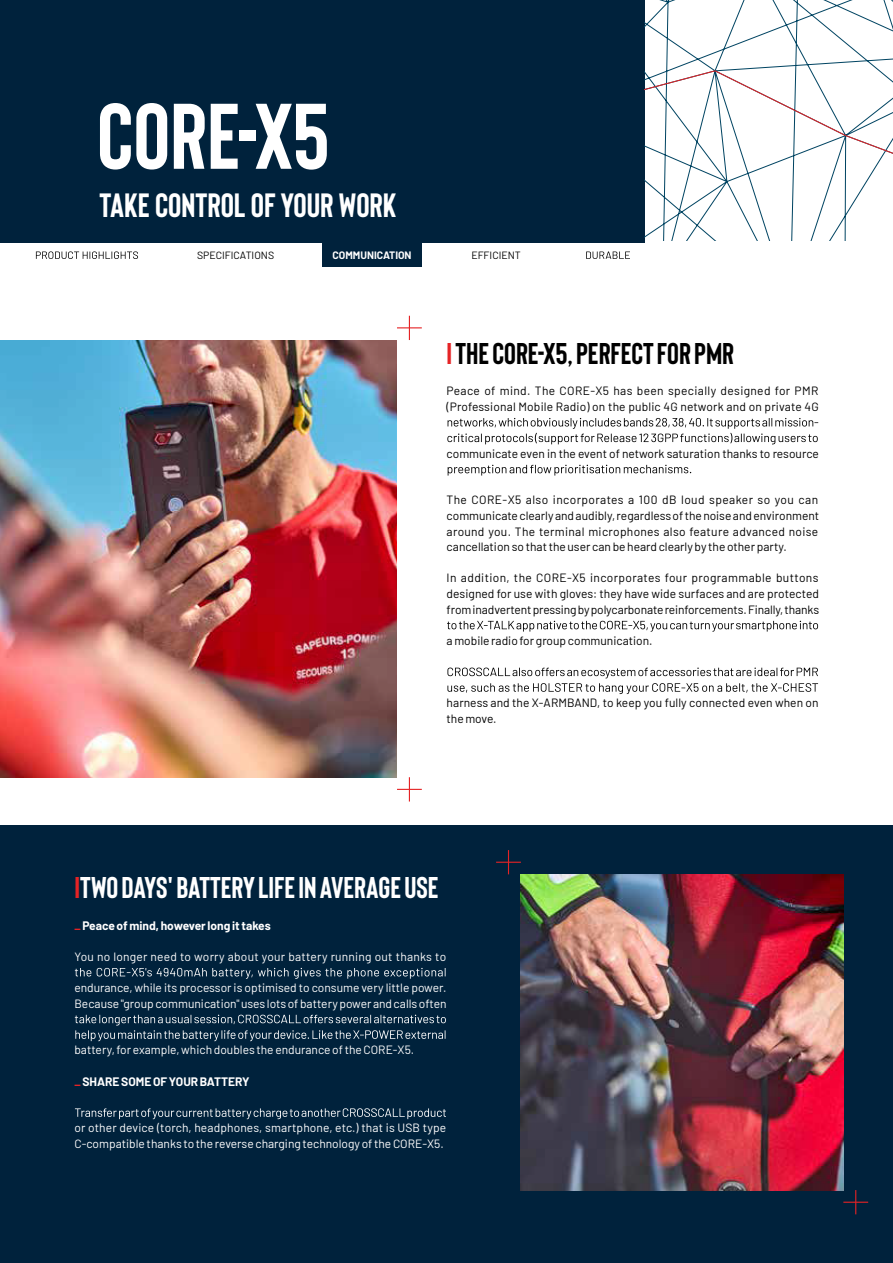
<style>
.page{position:relative;width:893px;height:1263px;background:#fff}
.page>*{position:absolute;margin:0;border:0;box-sizing:border-box;transform-origin:0 0}
.t1{font:700 92.85px "Bison";color:#fff}
.t2{font:700 33.6px "Bison";color:#fff}
.t3{font:700 30px "Bison";color:#fff}
.t4{font:700 30px "Bison";color:#000}
.t5{font:12px/15.6px "Barlow";color:#000}
.t6{font:12px/15.6px "Barlow";color:#fff}
.t7{font:12px "Barlow";letter-spacing:.02em;color:#fff}
.t8{font:700 12px "Barlow";color:#fff}
.t9{font:10.5px "Barlow";color:#000}
.t10{font:700 10.5px "Barlow";color:#fff}
.s1{color:#e52325}
</style>
<div class="page">
<div style="left:0;top:826px;width:893px;height:437px;background:#00223c"></div>
<svg style="left:447px;top:418px;width:371px;height:26px"></svg>
<svg style="left:448px;top:465px;width:243px;height:11px"></svg>
<svg style="left:447px;top:621px;width:371px;height:11px"></svg>
<svg style="left:447px;top:667px;width:371px;height:27px"></svg>
<svg style="left:75px;top:968px;width:371px;height:11px"></svg>
<svg style="left:75px;top:1015px;width:371px;height:26px"></svg>
<svg style="left:75px;top:1108px;width:371px;height:11px"></svg>
<img style="left:0;top:340px;width:397px;height:437px">
<svg style="left:397px;top:316px;width:25px;height:24px"></svg>
<svg style="left:397px;top:777px;width:25px;height:24px"></svg>
<div style="left:0;top:0;width:645px;height:243px;background:#00223c"></div>
<div style="left:322px;top:243px;width:100px;height:24px;background:#00223c"></div>
<svg style="left:36px;top:251px;width:102px;height:8px"></svg>
<svg style="left:586px;top:251px;width:44px;height:8px"></svg>
<img style="left:521px;top:874px;width:322px;height:316px">
<svg style="left:651px;top:0;width:242px;height:19px"></svg>
<svg style="left:645px;top:19px;width:248px;height:221px"></svg>
<svg style="left:496px;top:850px;width:25px;height:24px"></svg>
<svg style="left:843px;top:1190px;width:25px;height:24px"></svg>
<h1 class="t1" style="left:97px;top:78px;width:234px">CORE-X5</h1>
<h2 class="t2" style="left:100px;top:184px;width:298px">TAKE CONTROL OF YOUR WORK</h2>
<p class="t9" style="left:197px;top:247px;width:78px">SPECIFICATIONS</p>
<p class="t10" style="left:333px;top:247px;width:81px">COMMUNICATION</p>
<p class="t9" style="left:471px;top:247px;width:51px">EFFICIENT</p>
<h3 class="t4" style="left:447px;top:335px;width:289px"><span class="s1">I</span>THECORE-X5,PERFECTFORPMR</h3>
<p class="t5" style="left:447px;top:382px;width:374px">Peace of mind. The CORE-X5 has been specially designed for PMR (Professional Mobile Radio) on the public 4G network and on private 4G</p>
<p class="t5" style="left:447px;top:445px;width:374px">communicate even in the event of network saturation thanks to resource</p>
<p class="t5" style="left:447px;top:491px;width:374px;text-align:justify">The CORE-X5 also incorporates a 100 dB loud speaker so you can communicateclearlyandaudibly,regardlessofthenoiseandenvironment around you. The terminal microphones also feature advanced noise cancellation so thatthe user can be heard clearly by the other party.</p>
<p class="t5" style="left:447px;top:569px;width:374px;text-align:justify">In addition, the CORE-X5 incorporates four programmable buttons designed for use with gloves: they have wide surfaces and are protected frominadvertentpressingbypolycarbonatereinforcements.Finally,thanks</p>
<p class="t5" style="left:447px;top:632px;width:207px">a mobile radio for group communication.</p>
<p class="t5" style="left:447px;top:694px;width:374px">harness and the X-ARMBAND, to keep you fully connected even when on the move.</p>
<h3 class="t3" style="left:74px;top:869px;width:366px"><span class="s1">I</span>TWODAYS'BATTERYLIFEINAVERAGEUSE</h3>
<p class="t8" style="left:74px;top:916px;width:198px"><span class="s1">_</span> Peace of mind, howeverlong ittakes</p>
<p class="t7" style="left:74px;top:948px;width:373px">You no longer need to worry about your battery running out thanks to</p>
<p class="t6" style="left:74px;top:979px;width:374px">endurance, while its processor is optimised to consume very little power.<br>Because"groupcommunication"uses lotsofbatterypower andcallsoften</p>
<p class="t6" style="left:74px;top:1041px;width:341px">battery,for example,which doubles the endurance oftheCORE-X5.</p>
<p class="t8" style="left:74px;top:1072px;width:177px"><span class="s1">_</span> SHARESOMEOFYOURBATTERY</p>
<p class="t6" style="left:74px;top:1119px;width:373px">or other device (torch, headphones, smartphone, etc.) that is USB type<br>C-compatible thanks to the reverse charging technology oftheCORE-X5.</p>
</div>
